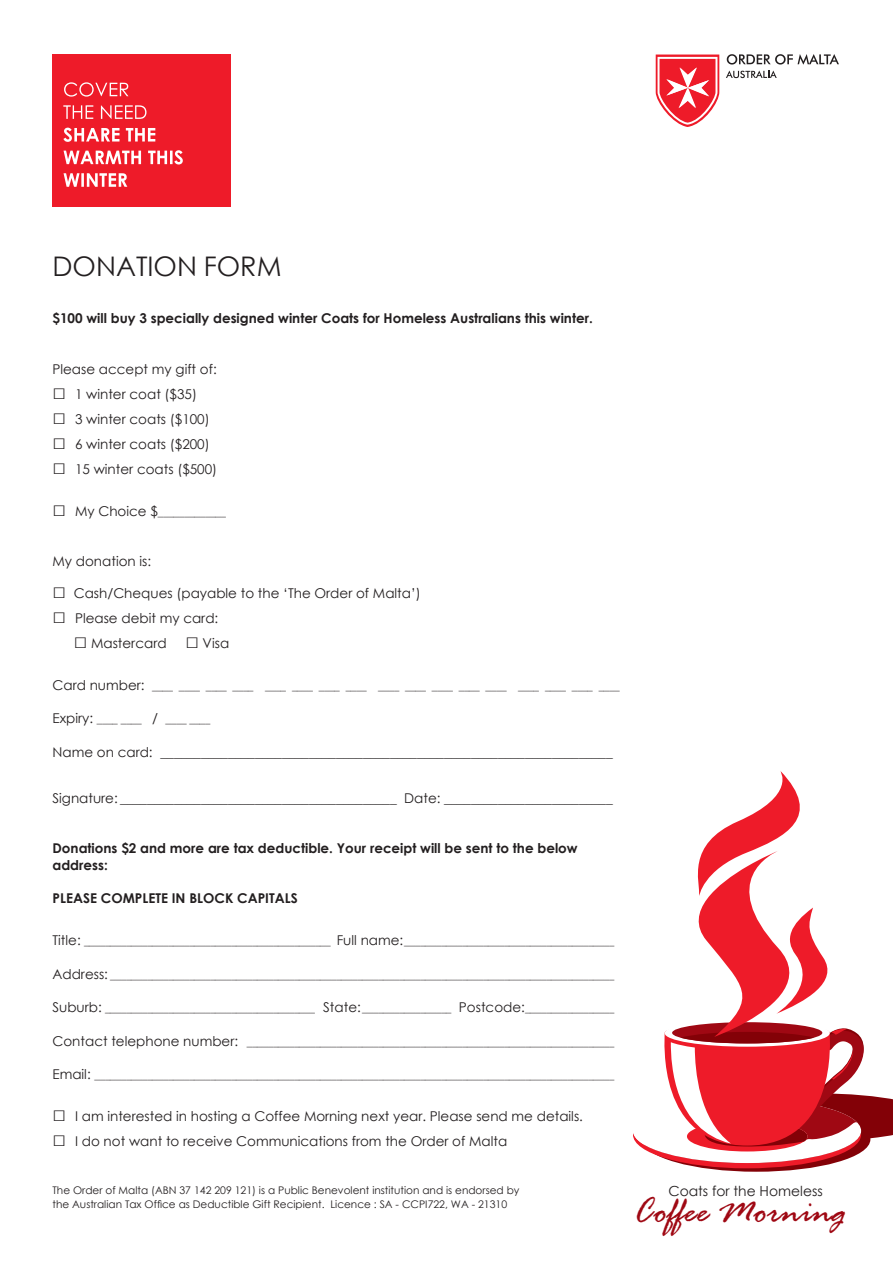
<style>
.page{position:relative;width:893px;height:1263px;background:#fff}
.page>*{position:absolute;margin:0;border:0;box-sizing:border-box;transform-origin:0 0}
.t1{font:italic 38.25px "Rage";color:#9f0813}
.t2{font:27px "Century Gothic";color:#231f20}
.t3{font:13.8px "Century Gothic";color:#231f20}
.t4{font:13.5px "Century Gothic";color:#231f20}
.t5{font:700 13.5px/16.5px "Century Gothic";color:#231f20}
.t6{font:10.5px/13.5px "Century Gothic";color:#231f20}
.s1{font-size:22.5px}
.s2{font-size:13.5px}
</style>
<div class="page">
<svg style="left:633px;top:771px;width:260px;height:401px"></svg>
<svg style="left:727px;top:54px;width:112px;height:11px"></svg>
<svg style="left:726px;top:71px;width:51px;height:7px"></svg>
<div style="left:52px;top:54px;width:179px;height:152px;background:#ee1b29"></div>
<svg style="left:64px;top:173px;width:63px;height:14px"></svg>
<svg style="left:64px;top:150px;width:119px;height:14px"></svg>
<svg style="left:63px;top:128px;width:92px;height:14px"></svg>
<svg style="left:63px;top:105px;width:83px;height:14px"></svg>
<svg style="left:64px;top:82px;width:64px;height:15px"></svg>
<svg style="left:656px;top:55px;width:63px;height:72px"></svg>
<p class="t2" style="left:52px;top:248px;width:231px">DONATION FORM</p>
<p class="t5" style="left:52px;top:309px;width:542px">$100 will buy 3 specially designed winter Coats for Homeless Australians this winter.</p>
<p class="t4" style="left:52px;top:359px;width:166px">Please accept my gift of:</p>
<p class="t4" style="left:52px;top:384px;width:146px"><span class="s1">□</span> 1 winter coat ($35)</p>
<p class="t4" style="left:52px;top:409px;width:159px"><span class="s1">□</span> 3 winter coats ($100)</p>
<p class="t4" style="left:52px;top:434px;width:159px"><span class="s1">□</span> 6 winter coats ($200)</p>
<p class="t4" style="left:52px;top:459px;width:166px"><span class="s1">□</span> 15 winter coats ($500)</p>
<p class="t6" style="left:52px;top:505px;width:175px"><span class="s1">□</span> <span class="s2">My Choice $</span>_____________</p>
<p class="t4" style="left:52px;top:552px;width:100px">My donation is:</p>
<p class="t4" style="left:52px;top:583px;width:370px"><span class="s1">□</span> Cash/Cheques (payable to the ‘The Order of Malta’)</p>
<p class="t4" style="left:52px;top:608px;width:167px"><span class="s1">□</span> Please debit my card:</p>
<p class="t4" style="left:74px;top:633px;width:157px"><span class="s1">□</span> Mastercard <span class="s1">□</span> Visa</p>
<p class="t6" style="left:52px;top:679px;width:569px"><span class="s2">Card number:</span> ____ ____ ____ ____ ____ ____ ____ ____ ____ ____ ____ ____ ____ ____ ____ ____ ____</p>
<p class="t6" style="left:52px;top:712px;width:159px"><span class="s2">Expiry:</span> ____ ____ <span class="s2">/</span> ____ ____</p>
<p class="t4" style="left:52px;top:742px;width:562px">Name on card: ___________________________________________________________________</p>
<p class="t4" style="left:52px;top:788px;width:562px">Signature: _________________________________________ Date: _________________________</p>
<p class="t5" style="left:52px;top:840px;width:527px">Donations $2 and more are tax deductible. Your receipt will be sent to the below address:</p>
<p class="t5" style="left:52px;top:890px;width:247px">PLEASE COMPLETE IN BLOCK CAPITALS</p>
<p class="t6" style="left:52px;top:935px;width:563px"><span class="s2">Title:</span> _______________________________________________ <span class="s2">Full name:</span>________________________________________</p>
<p class="t6" style="left:52px;top:968px;width:563px"><span class="s2">Address:</span> ________________________________________________________________________________________________</p>
<p class="t6" style="left:52px;top:1002px;width:563px"><span class="s2">Suburb:</span> ________________________________________ <span class="s2">State:</span> _________________ <span class="s2">Postcode:</span>_________________</p>
<p class="t6" style="left:52px;top:1035px;width:563px"><span class="s2">Contact telephone number:</span> ______________________________________________________________________</p>
<p class="t6" style="left:52px;top:1069px;width:563px"><span class="s2">Email:</span> ___________________________________________________________________________________________________</p>
<p class="t4" style="left:52px;top:1107px;width:532px"><span class="s1">□</span> I am interested in hosting a Coffee Morning next year. Please send me details.</p>
<p class="t4" style="left:52px;top:1132px;width:456px"><span class="s1">□</span> I do not want to receive Communications from the Order of Malta</p>
<p class="t6" style="left:52px;top:1183px;width:468px">The Order of Malta (ABN 37 142 209 121) is a Public Benevolent institution and is endorsed by the Australian Tax Office as Deductible Gift Recipient. Licence : SA - CCPI722, WA - 21310</p>
<h3 class="t3" style="left:668px;top:1181px;width:156px">Coats for the Homeless</h3>
<h1 class="t1" style="left:633px;top:1190px;width:215px">Coffee Morning</h1>
</div>
